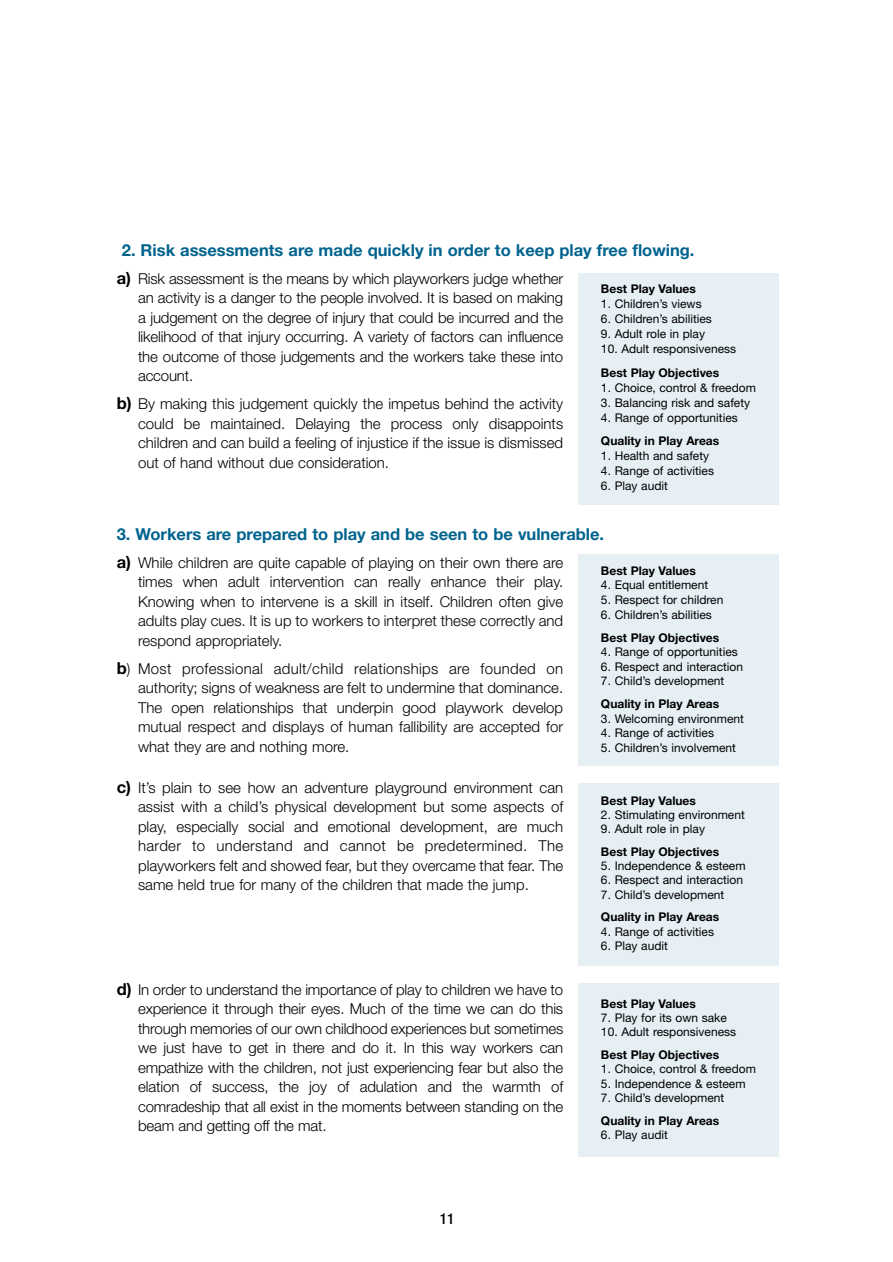
<style>
.page{position:relative;width:893px;height:1262px;background:#fff}
.page>*{position:absolute;margin:0;border:0;box-sizing:border-box;transform-origin:0 0}
.t1{font:700 16.5px "Helvetica Neue";color:#00638e}
.t2{font:300 15px/19.5px "Helvetica Neue";color:#000;text-align:justify}
.t3{font:500 condensed 15px "Helvetica Neue";color:#000}
.t4{font:12px "Helvetica Neue";color:#000}
.t5{font:700 12px "Helvetica Neue";color:#000}
.s1{font-weight:700;font-size:16.5px}
</style>
<div class="page">
<div style="left:578px;top:273px;width:201px;height:231px;background:#e6eff4"></div>
<div style="left:578px;top:555px;width:201px;height:211px;background:#e6eff4"></div>
<div style="left:578px;top:783px;width:201px;height:182px;background:#e6eff4"></div>
<div style="left:578px;top:983px;width:201px;height:174px;background:#e6eff4"></div>
<p class="t1" style="left:122px;top:244px;width:574px">2. Risk assessments are made quickly in order to keep play free flowing.</p>
<p class="t2" style="left:138px;top:270px;width:426px;text-indent:-21px"><span class="s1">a)</span> Risk assessment is the means by which playworkers judge whether an activity is a danger to the people involved. It is based on making a judgement on the degree of injury that could be incurred and the likelihood of that injury occurring. A variety of factors can influence the outcome of those judgements and the workers take these into account.</p>
<p class="t2" style="left:138px;top:395px;width:426px;text-indent:-21px"><span class="s1">b)</span> By making this judgement quickly the impetus behind the activity could be maintained. Delaying the process only disappoints children and can build a feeling of injustice if the issue is dismissed out of hand without due consideration.</p>
<p class="t5" style="left:601px;top:284px;width:96px">Best Play Values</p>
<p class="t4" style="left:601px;top:299px;width:102px">1. Children’s views</p>
<p class="t4" style="left:601px;top:314px;width:112px">6. Children’s abilities</p>
<p class="t4" style="left:601px;top:329px;width:106px">9. Adult role in play</p>
<p class="t4" style="left:601px;top:344px;width:137px">10. Adult responsiveness</p>
<p class="t5" style="left:601px;top:368px;width:120px">Best Play Objectives</p>
<p class="t4" style="left:601px;top:383px;width:156px">1. Choice, control &amp; freedom</p>
<p class="t4" style="left:601px;top:398px;width:151px">3. Balancing risk and safety</p>
<p class="t4" style="left:601px;top:413px;width:138px">4. Range of opportunities</p>
<p class="t5" style="left:601px;top:436px;width:120px">Quality in Play Areas</p>
<p class="t4" style="left:601px;top:451px;width:110px">1. Health and safety</p>
<p class="t4" style="left:601px;top:466px;width:114px">4. Range of activities</p>
<p class="t4" style="left:601px;top:481px;width:68px">6. Play audit</p>
<p class="t1" style="left:117px;top:528px;width:489px">3. Workers are prepared to play and be seen to be vulnerable.</p>
<p class="t2" style="left:138px;top:554px;width:426px;text-indent:-21px"><span class="s1">a)</span> While children are quite capable of playing on their own there are times when adult intervention can really enhance their play.<br>Knowing when to intervene is a skill in itself. Children often give adults play cues. It is up to workers to interpret these correctly and respond appropriately.</p>
<p class="t2" style="left:138px;top:660px;width:426px;text-indent:-21px"><span class="s1">b</span>) Most professional adult/child relationships are founded on authority; signs of weakness are felt to undermine that dominance.<br>The open relationships that underpin good playwork develop mutual respect and displays of human fallibility are accepted for what they are and nothing more.</p>
<p class="t2" style="left:138px;top:779px;width:426px;text-indent:-21px"><span class="s1">c)</span> It’s plain to see how an adventure playground environment can assist with a child’s physical development but some aspects of play, especially social and emotional development, are much harder to understand and cannot be predetermined. The playworkers felt and showed fear, but they overcame that fear. The same held true for many of the children that made the jump.</p>
<p class="t5" style="left:601px;top:566px;width:96px">Best Play Values</p>
<p class="t4" style="left:601px;top:581px;width:109px">4. Equal entitlement</p>
<p class="t4" style="left:601px;top:595px;width:124px">5. Respect for children</p>
<p class="t4" style="left:601px;top:610px;width:112px">6. Children’s abilities</p>
<p class="t5" style="left:601px;top:633px;width:120px">Best Play Objectives</p>
<p class="t4" style="left:601px;top:647px;width:138px">4. Range of opportunities</p>
<p class="t4" style="left:601px;top:662px;width:144px">6. Respect and interaction</p>
<p class="t4" style="left:601px;top:676px;width:125px">7. Child’s development</p>
<p class="t5" style="left:601px;top:700px;width:120px">Quality in Play Areas</p>
<p class="t4" style="left:601px;top:714px;width:144px">3. Welcoming environment</p>
<p class="t4" style="left:601px;top:729px;width:114px">4. Range of activities</p>
<p class="t4" style="left:601px;top:743px;width:136px">5. Children’s involvement</p>
<p class="t5" style="left:601px;top:796px;width:96px">Best Play Values</p>
<p class="t4" style="left:601px;top:810px;width:145px">2. Stimulating environment</p>
<p class="t4" style="left:601px;top:824px;width:106px">9. Adult role in play</p>
<p class="t5" style="left:601px;top:847px;width:120px">Best Play Objectives</p>
<p class="t4" style="left:601px;top:861px;width:146px">5. Independence &amp; esteem</p>
<p class="t4" style="left:601px;top:876px;width:144px">6. Respect and interaction</p>
<p class="t4" style="left:601px;top:890px;width:125px">7. Child’s development</p>
<p class="t5" style="left:601px;top:913px;width:120px">Quality in Play Areas</p>
<p class="t4" style="left:601px;top:927px;width:114px">4. Range of activities</p>
<p class="t4" style="left:601px;top:941px;width:68px">6. Play audit</p>
<p class="t2" style="left:138px;top:981px;width:426px;text-indent:-21px"><span class="s1">d)</span> In order to understand the importance of play to children we have to experience it through their eyes. Much of the time we can do this through memories of our own childhood experiences but sometimes we just have to get in there and do it. In this way workers can empathize with the children, not just experiencing fear but also the elation of success, the joy of adulation and the warmth of comradeship that all exist in the moments between standing on the beam and getting off the mat.</p>
<p class="t3" style="left:440px;top:1213px;width:16px">11</p>
<p class="t5" style="left:601px;top:999px;width:96px">Best Play Values</p>
<p class="t4" style="left:601px;top:1013px;width:127px">7. Play for its own sake</p>
<p class="t4" style="left:601px;top:1027px;width:137px">10. Adult responsiveness</p>
<p class="t5" style="left:601px;top:1050px;width:120px">Best Play Objectives</p>
<p class="t4" style="left:601px;top:1064px;width:156px">1. Choice, control &amp; freedom</p>
<p class="t4" style="left:601px;top:1079px;width:146px">5. Independence &amp; esteem</p>
<p class="t4" style="left:601px;top:1093px;width:125px">7. Child’s development</p>
<p class="t5" style="left:601px;top:1116px;width:120px">Quality in Play Areas</p>
<p class="t4" style="left:601px;top:1130px;width:68px">6. Play audit</p>
</div>
